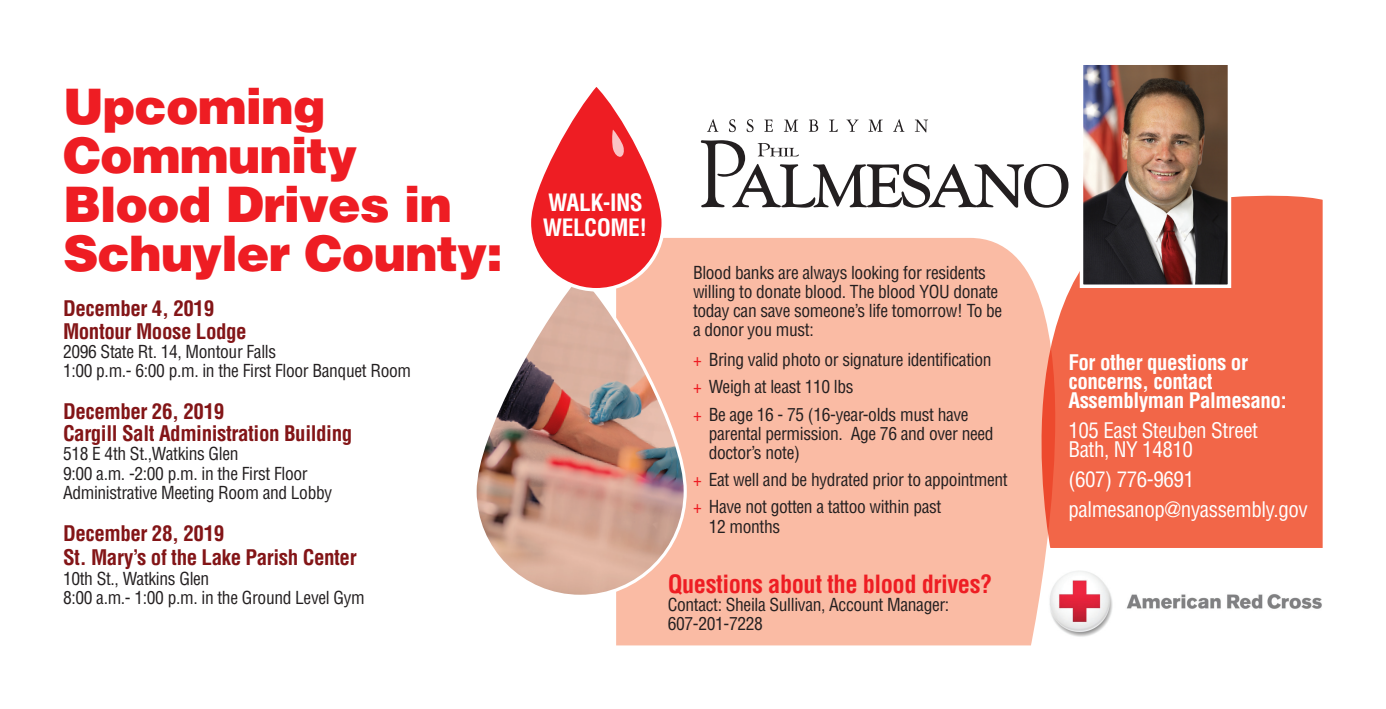
<style>
.page{position:relative;width:1386px;height:709px;background:#fff}
.page>*{position:absolute;margin:0;border:0;box-sizing:border-box;transform-origin:0 0}
.t1{font:900 49px/49px "Helvetica";letter-spacing:-.02em;color:#ee1d23}
.t2{font:700 condensed 24.5px "Helvetica";letter-spacing:-.02em;color:#ee1d23}
.t3{font:700 condensed 23.28px/25.4px "Helvetica";letter-spacing:-.02em;color:#fff}
.t4{font:700 condensed 21px/22.1px "Helvetica";letter-spacing:-.02em;color:#831517}
.t5{font:condensed 21px/19.2px "Helvetica";letter-spacing:-.02em;color:#fff}
.t6{font:700 condensed 21px/19.2px "Helvetica";letter-spacing:-.02em;color:#fff}
.t7{font:condensed 17.5px/19.2px "Helvetica";letter-spacing:-.02em;color:#231f20}
.s1{color:#ee1d23}
</style>
<div class="page">
<div style="left:616px;top:238px;width:431px;height:407px;background:#fabba4"></div>
<img style="left:1049px;top:571px;width:273px;height:66px">
<svg style="left:1040px;top:195px;width:283px;height:353px;fill:#f26648"></svg>
<img style="left:1085px;top:66px;width:141px;height:217px">
<div style="left:1080px;top:61px;width:151px;height:227px;border:4px solid #fff"></div>
<img style="left:477px;top:274px;width:208px;height:322px">
<div style="left:473px;top:272px;width:214px;height:326px;border:3px solid #fff;border-radius:105px"></div>
<svg style="left:529px;top:84px;width:134px;height:206px;fill:#ee1d23"></svg>
<div style="left:528px;top:82px;width:137px;height:209px;border:4px solid #fff;border-radius:67px"></div>
<svg style="left:612px;top:129px;width:13px;height:28px"></svg>
<svg style="left:701px;top:140px;width:367px;height:68px"></svg>
<svg style="left:707px;top:119px;width:11px;height:13px"></svg>
<svg style="left:729px;top:119px;width:7px;height:13px"></svg>
<svg style="left:747px;top:119px;width:7px;height:13px"></svg>
<svg style="left:764px;top:120px;width:9px;height:12px"></svg>
<svg style="left:784px;top:120px;width:14px;height:12px"></svg>
<svg style="left:809px;top:119px;width:9px;height:13px"></svg>
<svg style="left:829px;top:120px;width:9px;height:12px"></svg>
<svg style="left:847px;top:120px;width:12px;height:12px"></svg>
<svg style="left:868px;top:120px;width:15px;height:12px"></svg>
<svg style="left:893px;top:119px;width:12px;height:13px"></svg>
<svg style="left:915px;top:120px;width:13px;height:12px"></svg>
<h1 class="t1" style="left:63px;top:80px;width:441px">Upcoming<br>Community<br>Blood Drives in<br>Schuyler County:</h1>
<p class="t4" style="left:63px;top:298px;width:185px">December 4, 2019<br>Montour Moose Lodge</p>
<p class="t7" style="left:63px;top:342px;width:350px">2096 State Rt. 14, Montour Falls<br>1:00 p.m.- 6:00 p.m. in the First Floor Banquet Room</p>
<p class="t4" style="left:63px;top:400px;width:291px">December 26, 2019<br>Cargill Salt Administration Building</p>
<p class="t7" style="left:63px;top:444px;width:271px">518 E 4th St.,Watkins Glen<br>9:00 a.m. -2:00 p.m. in the First Floor<br>Administrative Meeting Room and Lobby</p>
<p class="t4" style="left:63px;top:521px;width:295px;line-height:24.5px">December 28, 2019<br>St. Mary’s of the Lake Parish Center</p>
<p class="t7" style="left:63px;top:568px;width:303px">10th St., Watkins Glen<br>8:00 a.m.- 1:00 p.m. in the Ground Level Gym</p>
<h3 class="t3" style="left:543px;top:189px;width:106px">WALK-INS<br>WELCOME!</h3>
<p class="t7" style="left:693px;top:263px;width:311px">Blood banks are always looking for residents willing to donate blood. The blood YOU donate today can save someone’s life tomorrow! To be a donor you must:</p>
<p class="t7" style="left:693px;top:346px;width:300px;line-height:27.1px"><span class="s1">+</span> Bring valid photo or signature identification <span class="s1">+</span> Weigh at least 110 lbs<br><span class="s1">+</span> Be age 16 - 75 (16-year-olds must have</p>
<p class="t7" style="left:709px;top:424px;width:286px">parental permission. Age 76 and over need doctor’s note)</p>
<p class="t7" style="left:693px;top:466px;width:316px;line-height:27.1px"><span class="s1">+</span> Eat well and be hydrated prior to appointment <span class="s1">+</span> Have not gotten a tattoo within past</p>
<p class="t7" style="left:709px;top:516px;width:73px">12 months</p>
<h2 class="t2" style="left:668px;top:568px;width:326px">Questions about the blood drives?</h2>
<p class="t7" style="left:668px;top:595px;width:283px;line-height:18.4px">Contact: Sheila Sullivan, Account Manager:<br>607-201-7228</p>
<p class="t6" style="left:1068px;top:352px;width:220px">For other questions or concerns, contact<br>Assemblyman Palmesano:</p>
<p class="t5" style="left:1068px;top:420px;width:191px">105 East Steuben Street<br>Bath, NY 14810</p>
<p class="t5" style="left:1068px;top:464px;width:241px;line-height:29.8px">(607) 776-9691 palmesanop@nyassembly.gov</p>
</div>
